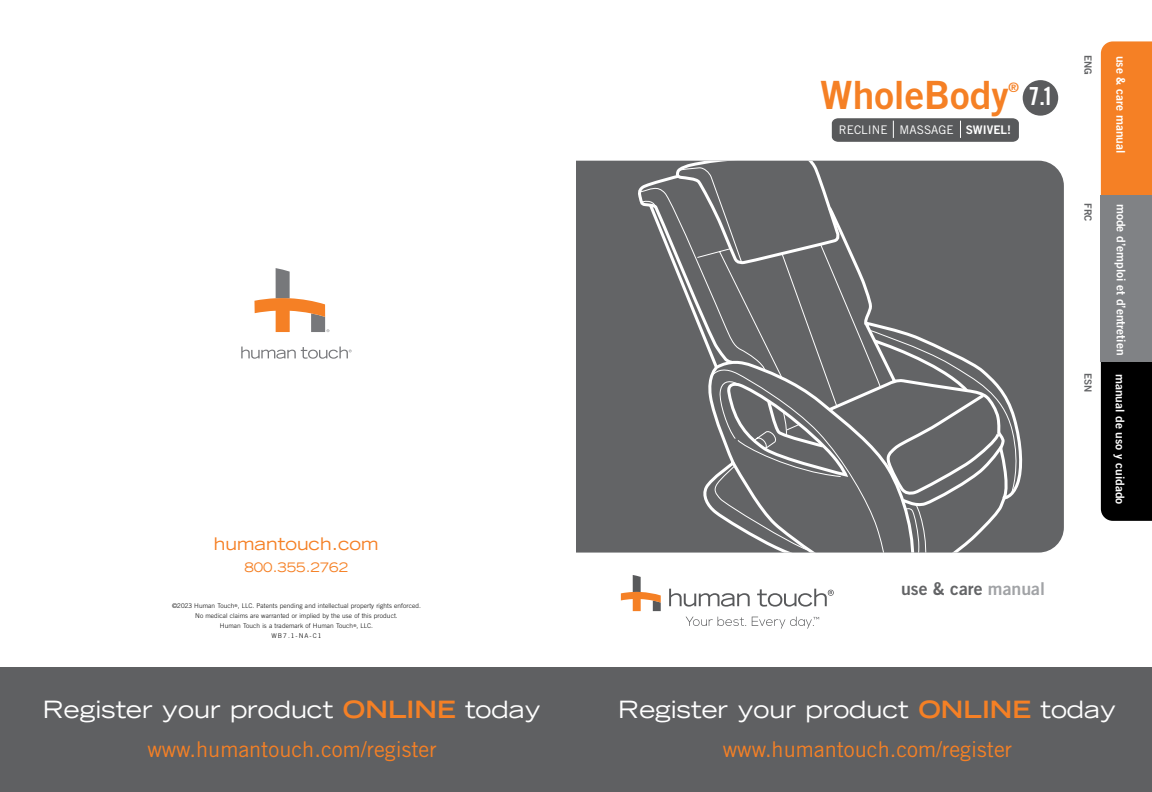
<style>
.page{position:relative;width:1152px;height:792px;background:#fff}
.page>*{position:absolute;margin:0;border:0;box-sizing:border-box;transform-origin:0 0}
.t1{font:39px "Trade Gothic LT Bold Two";color:#f58025}
.t2{font:24.9px "Trade Gothic LT Std Bd Cn 20";color:#fff}
.t3{font:expanded 23.9px "Trade Gothic LT";color:#fff}
.t4{font:21.7px "Trade Gothic LT";color:#f58025}
.t5{font:17.7px "Trade Gothic LT Bold Two";color:#636466}
.t6{font:expanded 17.4px "Trade Gothic LT";color:#f58025}
.t7{font:expanded 13.1px "Trade Gothic LT";color:#f58025}
.t8{font:13.1px "Trade Gothic LT Bold Two";color:#f58025}
.t9{font:12px "Trade Gothic LT Bold Two";color:#fff}
.t10{font:11.9px "Trade Gothic LT";color:#fff}
.t11{font:10px "Trade Gothic LT Bold Two";color:#636466}
.t12{font:300 6.5px/10px "Trade Gothic LT";letter-spacing:.015em;color:#000;text-align:center}
.s1{font-weight:700;color:#f58025}
.s2{font-family:"Trade Gothic LT Bold Two"}
.s3{color:#a1a3a6}
</style>
<div class="page">
<div style="left:539px;top:161px;width:525px;height:392px;background:#636466;border-radius:25px"></div>
<svg style="left:971px;top:494px;width:33px;height:59px"></svg>
<svg style="left:971px;top:362px;width:51px;height:132px"></svg>
<svg style="left:638px;top:161px;width:333px;height:392px"></svg>
<div style="left:496px;top:127px;width:80px;height:531px;background:#fff"></div>
<div style="left:1023px;top:80px;width:35px;height:36px;background:#5a5b5d;border-radius:50%"></div>
<svg style="left:832px;top:118px;width:187px;height:24px;background:#5d5e60"></svg>
<div style="left:0;top:667px;width:1152px;height:125px;background:#5f6062"></div>
<svg style="left:686px;top:617px;width:60px;height:9px"></svg>
<svg style="left:669px;top:589px;width:81px;height:18px"></svg>
<svg style="left:621px;top:575px;width:40px;height:36px"></svg>
<svg style="left:757px;top:589px;width:77px;height:18px"></svg>
<svg style="left:752px;top:617px;width:67px;height:12px"></svg>
<svg style="left:241px;top:347px;width:111px;height:12px"></svg>
<svg style="left:254px;top:268px;width:75px;height:64px"></svg>
<div style="left:1101px;top:362px;width:51px;height:159px;background:#000"></div>
<div style="left:1101px;top:41px;width:51px;height:155px;background:#f58025"></div>
<div style="left:1101px;top:196px;width:51px;height:166px;background:#808285"></div>
<h3 class="t6" style="left:214px;top:532px;width:166px">humantouch.com</h3>
<h3 class="t7" style="left:244px;top:559px;width:105px">800.355.2762</h3>
<p class="t12" style="left:172px;top:600px;width:250px">©2023 Human Touch<sup>®</sup>, LLC. Patents pending and intellectual property rights enforced.<br>No medical claims are warranted or implied by the use of this product.<br>Human Touch is a trademark of Human Touch<sup>®</sup>, LLC.<br>WB7.1-NA-C1</p>
<h3 class="t3" style="left:43px;top:694px;width:499px">Register your product <span class="s1">ONLINE</span> today</h3>
<h3 class="t4" style="left:147px;top:736px;width:291px">www.humantouch.com/register</h3>
<h1 class="t1" style="left:820px;top:71px;width:190px">WholeBody</h1>
<h3 class="t8" style="left:1009px;top:79px;width:12px">®</h3>
<h3 class="t10" style="left:839px;top:123px;width:174px">RECLINE MASSAGE <span class="s2">SWIVEL!</span></h3>
<h2 class="t2" style="left:1028px;top:81px;width:27px">7.1</h2>
<h3 class="t5" style="left:901px;top:578px;width:146px">use &amp; care <span class="s3">manual</span></h3>
<h3 class="t11" style="left:1094px;top:55px;width:21px;rotate:90deg">ENG</h3>
<h3 class="t11" style="left:1094px;top:203px;width:20px;rotate:90deg">FRC</h3>
<h3 class="t11" style="left:1094px;top:373px;width:21px;rotate:90deg">ESN</h3>
<h3 class="t9" style="left:1128px;top:56px;width:99px;rotate:90deg">use &amp; care manual</h3>
<h3 class="t9" style="left:1129px;top:204px;width:153px;rotate:90deg">mode d’emploi et d’entretien</h3>
<h3 class="t9" style="left:1128px;top:374px;width:132px;rotate:90deg">manual de uso y cuidado</h3>
<h3 class="t3" style="left:618px;top:694px;width:499px">Register your product <span class="s1">ONLINE</span> today</h3>
<h3 class="t4" style="left:723px;top:736px;width:291px">www.humantouch.com/register</h3>
</div>
